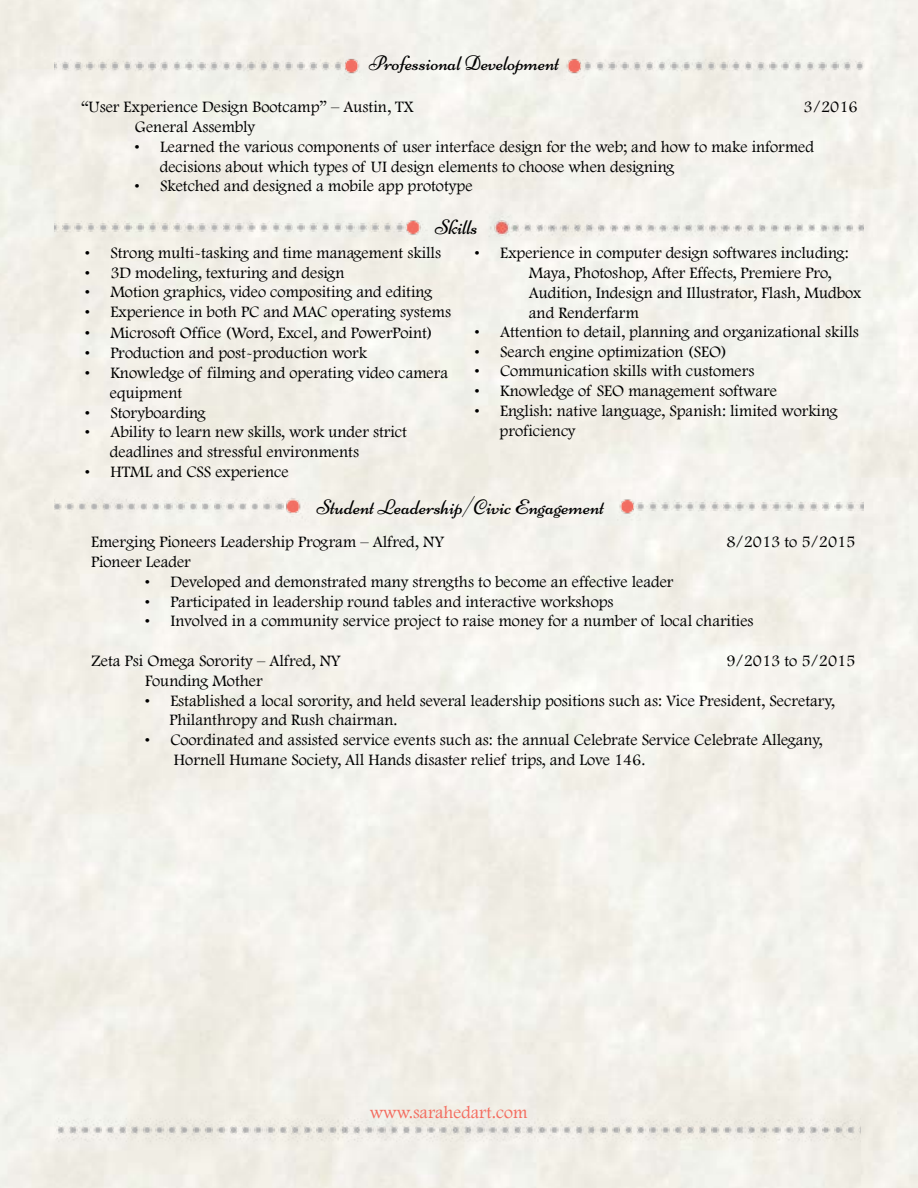
<style>
.page{position:relative;width:918px;height:1188px;background:#fff}
.page>*{position:absolute;margin:0;border:0;box-sizing:border-box;transform-origin:0 0}
.t1{font:21px "Niconne";color:#000}
.t2{font:18px "Footlight MT Light";color:#f46c5f}
.t3{font:16.5px/19.8px "Footlight MT Light";color:#000}
</style>
<div class="page">
<img style="left:54px;top:1096px;width:807px;height:92px">
<img style="left:583px;top:490px;width:281px;height:30px">
<img style="left:54px;top:488px;width:265px;height:35px">
<img style="left:477px;top:179px;width:387px;height:62px">
<img style="left:54px;top:211px;width:384px;height:30px">
<img style="left:55px;top:50px;width:340px;height:30px">
<img style="left:530px;top:50px;width:335px;height:30px">
<p class="t1" style="left:369px;top:51px;width:192px">Professional Development</p>
<p class="t3" style="left:81px;top:97px;width:334px">“User Experience Design Bootcamp” – Austin, TX</p>
<p class="t3" style="left:804px;top:97px;width:55px">3/2016</p>
<p class="t3" style="left:135px;top:116px;width:122px">General Assembly</p>
<p class="t3" style="left:160px;top:136px;width:656px;text-indent:-25px">• Learned the various components of user interface design for the web; and how to make informed decisions about which types of UI design elements to choose when designing</p>
<p class="t3" style="left:135px;top:176px;width:339px">• Sketched and designed a mobile app prototype</p>
<p class="t1" style="left:435px;top:214px;width:44px">Skills</p>
<p class="t3" style="left:85px;top:242px;width:357px">• Strong multi-tasking and time management skills</p>
<p class="t3" style="left:85px;top:262px;width:261px">• 3D modeling, texturing and design</p>
<p class="t3" style="left:85px;top:282px;width:349px">• Motion graphics, video compositing and editing</p>
<p class="t3" style="left:85px;top:302px;width:367px">• Experience in both PC and MAC operating systems</p>
<p class="t3" style="left:529px;top:243px;width:334px;text-indent:-54px">• Experience in computer design softwares including:<br>Maya, Photoshop, After Effects, Premiere Pro, Audition, Indesign and Illustrator, Flash, Mudbox and Renderfarm</p>
<p class="t3" style="left:85px;top:323px;width:349px">• Microsoft Office (Word, Excel, and PowerPoint)</p>
<p class="t3" style="left:85px;top:343px;width:283px">• Production and post-production work</p>
<p class="t3" style="left:110px;top:362px;width:340px;text-indent:-25px">• Knowledge of filming and operating video camera equipment</p>
<p class="t3" style="left:85px;top:402px;width:122px">• Storyboarding</p>
<p class="t3" style="left:110px;top:422px;width:299px;text-indent:-25px">• Ability to learn new skills, work under strict deadlines and stressful environments</p>
<p class="t3" style="left:85px;top:461px;width:205px">• HTML and CSS experience</p>
<p class="t3" style="left:475px;top:321px;width:386px">• Attention to detail, planning and organizational skills</p>
<p class="t3" style="left:475px;top:341px;width:254px">• Search engine optimization (SEO)</p>
<p class="t3" style="left:475px;top:361px;width:281px">• Communication skills with customers</p>
<p class="t3" style="left:475px;top:381px;width:304px">• Knowledge of SEO management software</p>
<p class="t3" style="left:500px;top:400px;width:340px;text-indent:-25px">• English: native language, Spanish: limited working proficiency</p>
<p class="t1" style="left:317px;top:494px;width:289px">Student Leadership/Civic Engagement</p>
<p class="t3" style="left:91px;top:532px;width:354px">Emerging Pioneers Leadership Program – Alfred, NY</p>
<p class="t3" style="left:726px;top:532px;width:131px">8/2013 to 5/2015</p>
<p class="t3" style="left:91px;top:551px;width:101px">Pioneer Leader</p>
<p class="t3" style="left:145px;top:571px;width:530px">• Developed and demonstrated many strengths to become an effective leader</p>
<p class="t3" style="left:145px;top:591px;width:470px">• Participated in leadership round tables and interactive workshops</p>
<p class="t3" style="left:145px;top:611px;width:610px">• Involved in a community service project to raise money for a number of local charities</p>
<p class="t3" style="left:91px;top:650px;width:251px">Zeta Psi Omega Sorority – Alfred, NY</p>
<p class="t3" style="left:726px;top:650px;width:131px">9/2013 to 5/2015</p>
<p class="t3" style="left:145px;top:670px;width:119px">Founding Mother</p>
<p class="t3" style="left:169px;top:690px;width:667px;text-indent:-24px">• Established a local sorority, and held several leadership positions such as: Vice President, Secretary,<br>Philanthropy and Rush chairman.</p>
<p class="t3" style="left:174px;top:730px;width:650px;text-indent:-29px">• Coordinated and assisted service events such as: the annual Celebrate Service Celebrate Allegany,<br>Hornell Humane Society, All Hands disaster relief trips, and Love 146.</p>
<p class="t2" style="left:370px;top:1102px;width:159px">www.sarahedart.com</p>
</div>
